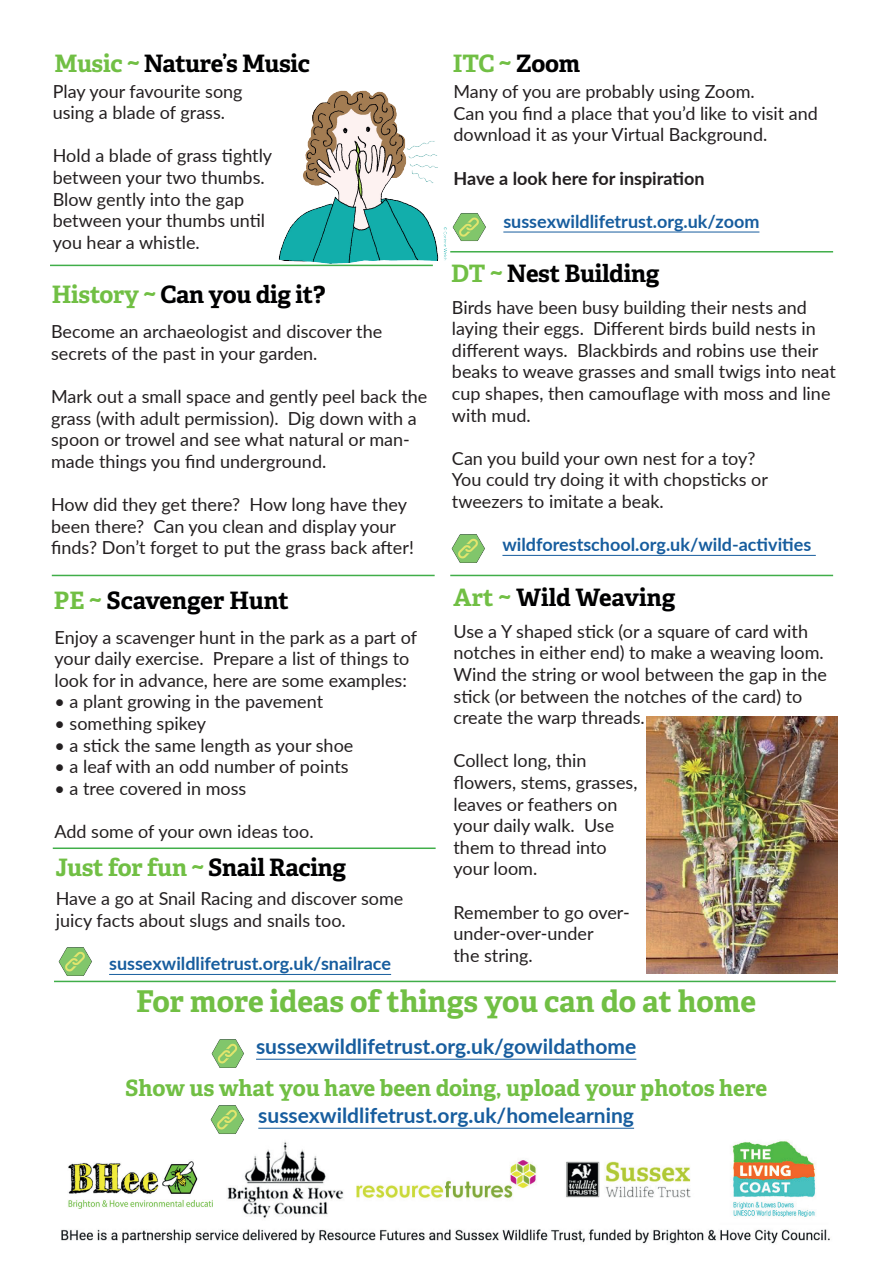
<style>
.page{position:relative;width:893px;height:1263px;background:#fff}
.page>*{position:absolute;margin:0;border:0;box-sizing:border-box;transform-origin:0 0}
.t1{font:700 30px "Adelle";letter-spacing:-.005em;color:#71bf44}
.t2{font:700 24px "Adelle";letter-spacing:-.01em;color:#000001}
.t3{font:700 24px "Adelle";letter-spacing:-.01em;color:#71bf44}
.t4{font:700 22.5px "Adelle";color:#71bf44}
.t5{font:700 21px "Lato";color:#175d9e}
.t6{font:18px/21.6px "Lato";color:#231f20}
.t7{font:700 18px "Lato";color:#175d9e}
.t8{font:700 18px "Lato";color:#231f20}
.s1{color:#71bf44}
.s2{color:#000001}
</style>
<div class="page">
<img style="left:453px;top:213px;width:33px;height:28px">
<hr style="left:503px;top:232px;width:256px;height:1px;background:#175d9e">
<hr style="left:109px;top:974px;width:282px;height:1px;background:#175d9e">
<img style="left:59px;top:947px;width:33px;height:29px">
<hr style="left:256px;top:1059px;width:380px;height:1px;background:#175d9e">
<hr style="left:258px;top:1128px;width:376px;height:1px;background:#175d9e">
<img style="left:61px;top:1140px;width:769px;height:104px">
<img style="left:67px;top:1159px;width:145px;height:50px">
<hr style="left:502px;top:555px;width:314px;height:1px;background:#175d9e">
<img style="left:211px;top:1039px;width:33px;height:29px">
<hr style="left:450px;top:251px;width:383px;height:1px;background:#40ae49">
<hr style="left:450px;top:575px;width:383px;height:1px;background:#40ae49">
<hr style="left:52px;top:575px;width:383px;height:1px;background:#40ae49">
<hr style="left:54px;top:981px;width:782px;height:1px;background:#40ae49">
<hr style="left:50px;top:265px;width:383px;height:1px;background:#40ae49">
<hr style="left:53px;top:847px;width:383px;height:2px;background:#40ae49">
<img style="left:211px;top:1105px;width:33px;height:29px">
<img style="left:452px;top:534px;width:33px;height:29px">
<img style="left:278px;top:90px;width:173px;height:173px">
<img style="left:647px;top:717px;width:191px;height:256px">
<h2 class="t2" style="left:55px;top:46px;width:257px"><span class="s1">Music ~</span> Nature’s Music</h2>
<p class="t6" style="left:53px;top:79px;width:191px">Play your favourite song using a blade of grass.</p>
<p class="t6" style="left:53px;top:144px;width:221px">Hold a blade of grass tightly between your two thumbs.<br>Blow gently into the gap between your thumbs until you hear a whistle.</p>
<h2 class="t2" style="left:52px;top:277px;width:275px"><span class="s1">History ~</span> Can you dig it?</h2>
<p class="t6" style="left:51px;top:320px;width:333px">Become an archaeologist and discover the secrets of the past in your garden.</p>
<p class="t6" style="left:51px;top:385px;width:378px">Mark out a small space and gently peel back the grass (with adult permission). Dig down with a spoon or trowel and see what natural or man&shy;made things you find underground.</p>
<p class="t6" style="left:51px;top:493px;width:364px">How did they get there? How long have they been there? Can you clean and display your finds? Don’t forget to put the grass back after!</p>
<h2 class="t2" style="left:54px;top:583px;width:237px"><span class="s1">PE ~</span> Scavenger Hunt</h2>
<h2 class="t3" style="left:453px;top:46px;width:129px">ITC ~ <span class="s2">Zoom</span></h2>
<p class="t6" style="left:453px;top:80px;width:366px">Many of you are probably using Zoom.<br>Can you find a place that you’d like to visit and download it as your Virtual Background.</p>
<p class="t8" style="left:453px;top:165px;width:252px">Have a look here for inspiration</p>
<p class="t7" style="left:503px;top:208px;width:258px">sussexwildlifetrust.org.uk/zoom</p>
<h2 class="t2" style="left:451px;top:256px;width:210px"><span class="s1">DT ~</span> Nest Building</h2>
<p class="t6" style="left:452px;top:295px;width:385px">Birds have been busy building their nests and laying their eggs. Different birds build nests in different ways. Blackbirds and robins use their beaks to weave grasses and small twigs into neat cup shapes, then camouflage with moss and line with mud.</p>
<p class="t6" style="left:452px;top:447px;width:318px">Can you build your own nest for a toy?<br>You could try doing it with chopsticks or tweezers to imitate a beak.</p>
<p class="t7" style="left:502px;top:531px;width:310px">wildforestschool.org.uk/wild-activities</p>
<h2 class="t2" style="left:454px;top:580px;width:223px"><span class="s1">Art ~</span> Wild Weaving</h2>
<p class="t6" style="left:453px;top:620px;width:375px">Use a Y shaped stick (or a square of card with notches in either end) to make a weaving loom.<br>Wind the string or wool between the gap in the stick (or between the notches of the card) to create the warp threads.</p>
<p class="t6" style="left:453px;top:749px;width:185px">Collect long, thin flowers, stems, grasses, leaves or feathers on your daily walk. Use them to thread into your loom.</p>
<p class="t6" style="left:453px;top:900px;width:178px">Remember to go over&shy;under-over-under<br>the string.</p>
<p class="t6" style="left:55px;top:625px;width:364px">Enjoy a scavenger hunt in the park as a part of your daily exercise. Prepare a list of things to look for in advance, here are some examples:</p>
<p class="t6" style="left:55px;top:690px;width:270px">• a plant growing in the pavement</p>
<p class="t6" style="left:55px;top:712px;width:153px">• something spikey</p>
<p class="t6" style="left:55px;top:733px;width:300px">• a stick the same length as your shoe</p>
<p class="t6" style="left:55px;top:755px;width:296px">• a leaf with an odd number of points</p>
<p class="t6" style="left:55px;top:777px;width:193px">• a tree covered in moss</p>
<p class="t6" style="left:55px;top:820px;width:261px">Add some of your own ideas too.</p>
<h2 class="t3" style="left:55px;top:850px;width:292px">Just for fun ~ <span class="s2">Snail Racing</span></h2>
<p class="t6" style="left:56px;top:887px;width:349px">Have a go at Snail Racing and discover some juicy facts about slugs and snails too.</p>
<p class="t7" style="left:109px;top:950px;width:283px">sussexwildlifetrust.org.uk/snailrace</p>
<h1 class="t1" style="left:136px;top:980px;width:622px">For more ideas of things you can do at home</h1>
<p class="t5" style="left:256px;top:1031px;width:382px">sussexwildlifetrust.org.uk/gowildathome</p>
<p class="t4" style="left:125px;top:1072px;width:644px">Show us what you have been doing, upload your photos here</p>
<p class="t5" style="left:258px;top:1100px;width:377px">sussexwildlifetrust.org.uk/homelearning</p>
</div>
